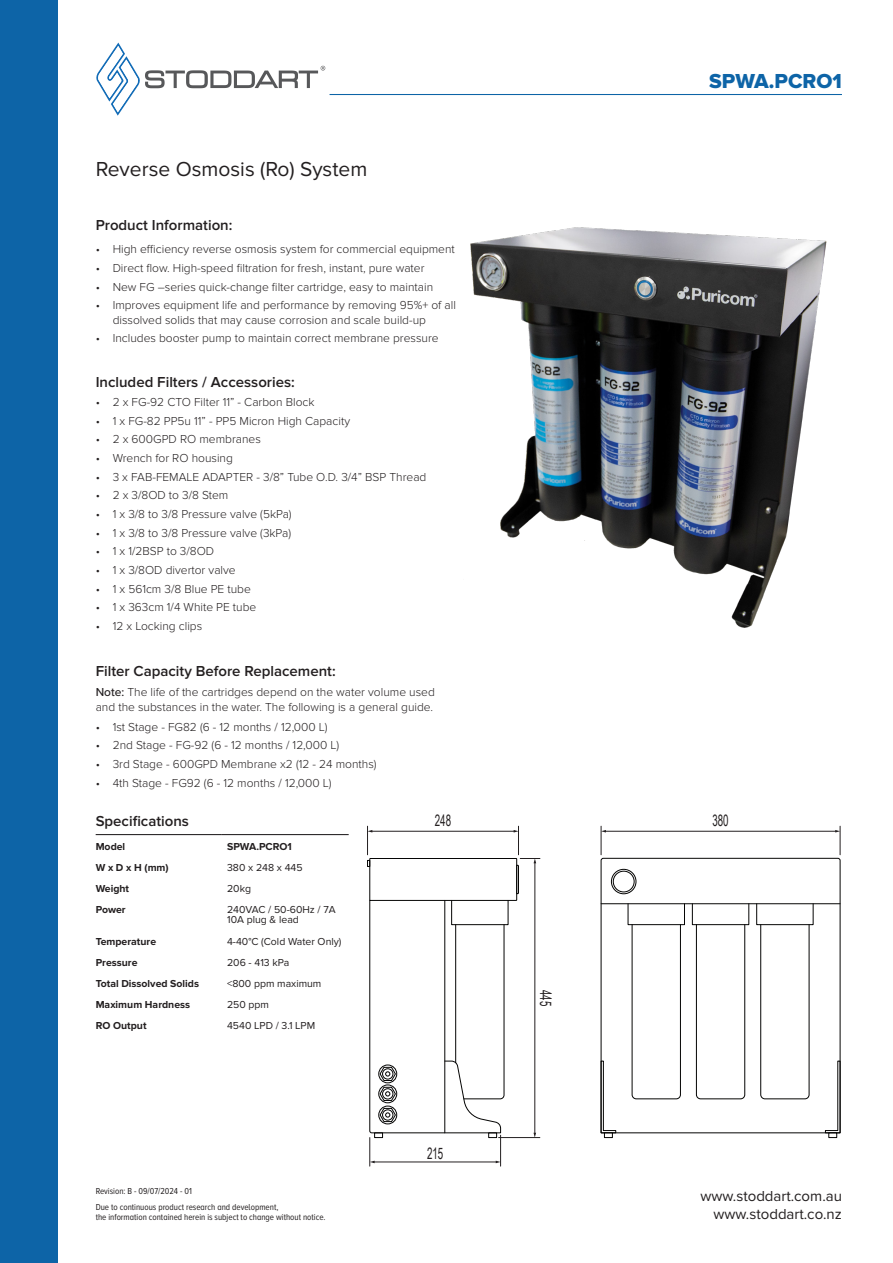
<style>
.page{position:relative;width:893px;height:1263px;background:#fff}
.page>*{position:absolute;margin:0;border:0;box-sizing:border-box;transform-origin:0 0}
.Non_TOC_Page_Header{font:21px "Proxima Nova";color:#231f20}
.Product_Code_-_22pt{font:21px "Proxima Nova Extrabld";color:#0d64a7}
.t1{font:15.9px "Arial Narrow";color:#231f20;scale:.75 1}
.t2{font:15.75px "Arial Narrow";color:#231f20;scale:.75 1}
.Non_TOC_Page_Header-2{font:600 15px "Proxima Nova";color:#231f20}
.t3{font:15px/18px "Proxima Nova";color:#231f20;text-align:right}
.Bullet_Features_-_45_Light_-_8{font:300 12px/14.4px "Proxima Nova";color:#231f20}
.Cells{font:10.5px "Proxima Nova";color:#231f20}
.Cells-2{font:700 10.5px "Proxima Nova";color:#231f20}
.Footer_Text{font:9px/10.8px "Proxima Nova A Cond";color:#231f20}
.s1{font-weight:500}
</style>
<div class="page">
<svg style="left:96px;top:43px;width:229px;height:73px"></svg>
<div style="left:0;top:0;width:57px;height:1263px;background:#0d64a7"></div>
<hr style="left:605px;top:831px;width:231px;height:1px;background:#231f20">
<svg style="left:835px;top:826px;width:6px;height:29px"></svg>
<svg style="left:601px;top:826px;width:5px;height:29px"></svg>
<svg style="left:600px;top:857px;width:241px;height:276px"></svg>
<hr style="left:601px;top:903px;width:239px;height:1px;background:#050504">
<div style="left:604px;top:1132px;width:9px;height:6px;border:1px solid #050504"></div>
<svg style="left:600px;top:1060px;width:16px;height:77px"></svg>
<div style="left:828px;top:1132px;width:9px;height:6px;border:1px solid #050504"></div>
<svg style="left:825px;top:1060px;width:16px;height:77px"></svg>
<div style="left:611px;top:869px;width:25px;height:25px;border:1px solid #050504;border-radius:50%"></div>
<div style="left:613px;top:871px;width:21px;height:21px;border:1px solid #050504;border-radius:50%"></div>
<svg style="left:367px;top:826px;width:173px;height:340px"></svg>
<hr style="left:96px;top:834px;width:125px;height:1px;background:#231f20">
<hr style="left:221px;top:834px;width:128px;height:1px;background:#231f20">
<hr style="left:330px;top:94px;width:512px;height:1px;background:#0d64a7">
<img style="left:470px;top:227px;width:357px;height:401px">
<p class="Non_TOC_Page_Header" style="left:96px;top:157px;width:273px">Reverse Osmosis (Ro) System</p>
<p class="Non_TOC_Page_Header-2" style="left:96px;top:216px;width:138px">Product Information:</p>
<p class="Bullet_Features_-_45_Light_-_8" style="left:96px;top:242px;width:361px">• High efficiency reverse osmosis system for commercial equipment</p>
<p class="Bullet_Features_-_45_Light_-_8" style="left:96px;top:261px;width:330px">• Direct flow. High-speed filtration for fresh, instant, pure water</p>
<p class="Bullet_Features_-_45_Light_-_8" style="left:96px;top:280px;width:339px">• New FG –series quick-change filter cartridge, easy to maintain</p>
<p class="Bullet_Features_-_45_Light_-_8" style="left:113px;top:298px;width:345px;text-indent:-17px">• Improves equipment life and performance by removing 95%+ of all dissolved solids that may cause corrosion and scale build-up</p>
<p class="Bullet_Features_-_45_Light_-_8" style="left:96px;top:331px;width:344px">• Includes booster pump to maintain correct membrane pressure</p>
<p class="Non_TOC_Page_Header-2" style="left:96px;top:374px;width:201px">Included Filters / Accessories:</p>
<p class="Bullet_Features_-_45_Light_-_8" style="left:96px;top:395px;width:220px">• 2 x FG-92 CTO Filter 11” - Carbon Block</p>
<p class="Bullet_Features_-_45_Light_-_8" style="left:96px;top:414px;width:256px">• 1 x FG-82 PP5u 11” - PP5 Micron High Capacity</p>
<p class="Bullet_Features_-_45_Light_-_8" style="left:96px;top:432px;width:167px">• 2 x 600GPD RO membranes</p>
<p class="Bullet_Features_-_45_Light_-_8" style="left:96px;top:451px;width:139px">• Wrench for RO housing</p>
<p class="Bullet_Features_-_45_Light_-_8" style="left:96px;top:470px;width:332px">• 3 x FAB-FEMALE ADAPTER - 3/8” Tube O.D. 3/4” BSP Thread</p>
<p class="Bullet_Features_-_45_Light_-_8" style="left:96px;top:488px;width:134px">• 2 x 3/8OD to 3/8 Stem</p>
<p class="Bullet_Features_-_45_Light_-_8" style="left:96px;top:507px;width:197px">• 1 x 3/8 to 3/8 Pressure valve (5kPa)</p>
<p class="Bullet_Features_-_45_Light_-_8" style="left:96px;top:526px;width:197px">• 1 x 3/8 to 3/8 Pressure valve (3kPa)</p>
<p class="Bullet_Features_-_45_Light_-_8" style="left:96px;top:544px;width:120px">• 1 x 1/2BSP to 3/8OD</p>
<p class="Bullet_Features_-_45_Light_-_8" style="left:96px;top:563px;width:142px">• 1 x 3/8OD divertor valve</p>
<p class="Bullet_Features_-_45_Light_-_8" style="left:96px;top:582px;width:157px">• 1 x 561cm 3/8 Blue PE tube</p>
<p class="Bullet_Features_-_45_Light_-_8" style="left:96px;top:600px;width:162px">• 1 x 363cm 1/4 White PE tube</p>
<p class="Bullet_Features_-_45_Light_-_8" style="left:96px;top:619px;width:108px">• 12 x Locking clips</p>
<p class="Non_TOC_Page_Header-2" style="left:96px;top:662px;width:242px">Filter Capacity Before Replacement:</p>
<p class="Bullet_Features_-_45_Light_-_8" style="left:96px;top:685px;width:341px"><span class="s1">Note:</span> The life of the cartridges depend on the water volume used and the substances in the water. The following is a general guide.</p>
<p class="Bullet_Features_-_45_Light_-_8" style="left:96px;top:720px;width:234px">• 1st Stage - FG82 (6 - 12 months / 12,000 L)</p>
<p class="Bullet_Features_-_45_Light_-_8" style="left:96px;top:738px;width:245px">• 2nd Stage - FG-92 (6 - 12 months / 12,000 L)</p>
<p class="Bullet_Features_-_45_Light_-_8" style="left:96px;top:757px;width:282px">• 3rd Stage - 600GPD Membrane x2 (12 - 24 months)</p>
<p class="Bullet_Features_-_45_Light_-_8" style="left:96px;top:776px;width:237px">• 4th Stage - FG92 (6 - 12 months / 12,000 L)</p>
<p class="Non_TOC_Page_Header-2" style="left:96px;top:812px;width:95px">Specifications</p>
<p class="Cells-2" style="left:96px;top:840px;width:31px">Model</p>
<p class="Cells-2" style="left:227px;top:840px;width:66px">SPWA.PCRO1</p>
<p class="Cells-2" style="left:96px;top:861px;width:75px">W x D x H (mm)</p>
<p class="Cells" style="left:227px;top:861px;width:77px">380 x 248 x 445</p>
<p class="Cells-2" style="left:96px;top:882px;width:35px">Weight</p>
<p class="Cells" style="left:227px;top:882px;width:25px">20kg</p>
<p class="Cells-2" style="left:96px;top:903px;width:32px">Power</p>
<p class="Cells" style="left:227px;top:903px;width:110px">240VAC / 50-60Hz / 7A</p>
<p class="Cells" style="left:227px;top:914px;width:73px">10A plug &amp; lead</p>
<p class="Cells-2" style="left:96px;top:935px;width:62px">Temperature</p>
<p class="Cells" style="left:227px;top:935px;width:116px">4-40°C (Cold Water Only)</p>
<p class="Cells-2" style="left:96px;top:956px;width:43px">Pressure</p>
<p class="Cells" style="left:227px;top:956px;width:64px">206 - 413 kPa</p>
<p class="Cells-2" style="left:96px;top:977px;width:105px">Total Dissolved Solids</p>
<p class="Cells" style="left:227px;top:977px;width:96px">&lt;800 ppm maximum</p>
<p class="Cells-2" style="left:96px;top:998px;width:96px">Maximum Hardness</p>
<p class="Cells" style="left:227px;top:998px;width:43px">250 ppm</p>
<p class="Cells-2" style="left:96px;top:1019px;width:52px">RO Output</p>
<p class="Cells" style="left:227px;top:1019px;width:90px">4540 LPD / 3.1 LPM</p>
<p class="Footer_Text" style="left:96px;top:1185px;width:98px">Revision: B - 09/07/2024 - 01</p>
<p class="Footer_Text" style="left:96px;top:1201px;width:232px">Due to continuous product research and development,<br>the information contained herein is subject to change without notice.</p>
<p class="t2" style="left:435px;top:809px;width:23px">248</p>
<p class="t2" style="left:427px;top:1142px;width:23px">215</p>
<p class="t1" style="left:557px;top:990px;width:23px;rotate:90deg">445</p>
<p class="Product_Code_-_22pt" style="left:709px;top:69px;width:134px">SPWA.PCRO1</p>
<p class="t2" style="left:712px;top:809px;width:23px">380</p>
<p class="t3" style="left:701px;top:1187px;width:143px">www.stoddart.com.au www.stoddart.co.nz</p>
</div>
